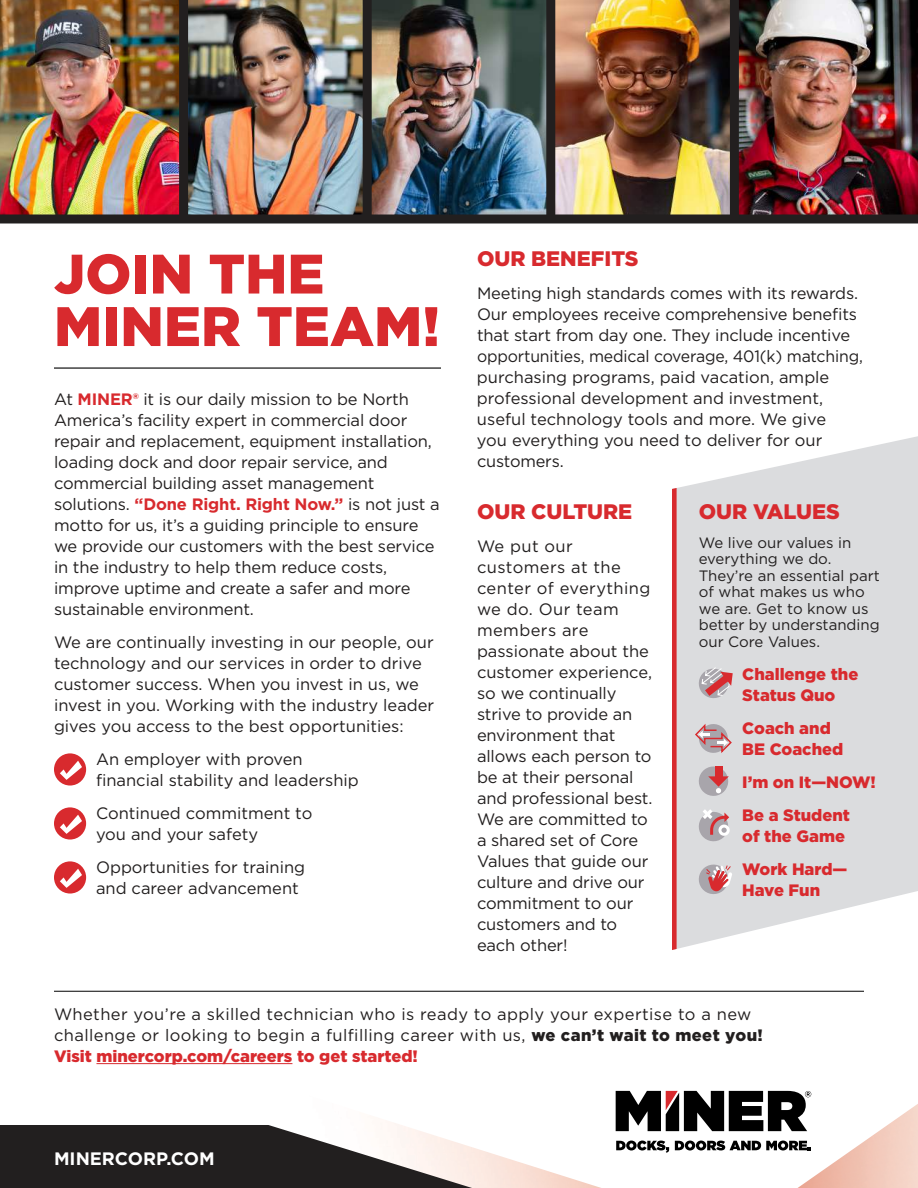
<style>
.page{position:relative;width:918px;height:1188px;background:#fff}
.page>*{position:absolute;margin:0;border:0;box-sizing:border-box;transform-origin:0 0}
.t1{font:900 55.5px/52.5px "Gotham";color:#d82a2e}
.t2{font:900 21px "Gotham";color:#d82a2e}
.t3{font:700 18px "Gotham";color:#fff}
.t4{font:16.5px/21px "Gotham";letter-spacing:-.01em;color:#221f1f}
.t5{font:16.5px/21px "Gotham";letter-spacing:.025em;color:#221f1f}
.t6{font:900 16.5px/21px "Gotham";color:#d82a2e}
.t7{font:15px/16.5px "Gotham";color:#221f1f}
.s1{font-weight:700;color:#d82a2e}
.s2{font-weight:900}
.s3{font-weight:900;color:#d82a2e}
</style>
<div class="page">
<div style="left:54px;top:753px;width:32px;height:33px;background:#d82a2e;border-radius:50%"></div>
<svg style="left:60px;top:761px;width:22px;height:19px"></svg>
<div style="left:54px;top:807px;width:32px;height:33px;background:#d82a2e;border-radius:50%"></div>
<svg style="left:60px;top:815px;width:22px;height:19px"></svg>
<div style="left:54px;top:861px;width:32px;height:33px;background:#d82a2e;border-radius:50%"></div>
<svg style="left:60px;top:869px;width:22px;height:19px"></svg>
<svg style="left:677px;top:436px;width:241px;height:513px;background:#dfdfe1"></svg>
<svg style="left:672px;top:488px;width:5px;height:462px;background:#d8383c"></svg>
<svg style="left:694px;top:722px;width:39px;height:33px"></svg>
<svg style="left:697px;top:765px;width:33px;height:33px"></svg>
<div style="left:715px;top:766px;width:7px;height:13px;background:#d82a2e"></div>
<svg style="left:697px;top:809px;width:33px;height:34px"></svg>
<svg style="left:697px;top:863px;width:35px;height:33px"></svg>
<svg style="left:697px;top:667px;width:36px;height:33px"></svg>
<div style="left:718px;top:825px;width:12px;height:11px;border:3px solid #fff;border-radius:50%"></div>
<hr style="left:96px;top:1063px;width:196px;height:1px;background:#d82a2e">
<hr style="left:54px;top:367px;width:387px;height:2px;background:#000">
<img style="left:0;top:0;width:918px;height:214px">
<img style="left:372px;top:0;width:174px;height:214px">
<div style="left:179px;top:0;width:9px;height:221px;background:#221f1f"></div>
<div style="left:363px;top:0;width:9px;height:221px;background:#221f1f"></div>
<div style="left:546px;top:0;width:9px;height:221px;background:#221f1f"></div>
<div style="left:730px;top:0;width:9px;height:221px;background:#221f1f"></div>
<div style="left:0;top:214px;width:918px;height:9px;background:#221f1f"></div>
<img style="left:380px;top:1121px;width:221px;height:67px">
<img style="left:798px;top:1104px;width:120px;height:84px">
<svg style="left:0;top:1125px;width:472px;height:63px"></svg>
<hr style="left:54px;top:991px;width:810px;height:1px;background:#000">
<svg style="left:616px;top:1091px;width:195px;height:40px"></svg>
<svg style="left:616px;top:1141px;width:53px;height:12px"></svg>
<svg style="left:675px;top:1141px;width:136px;height:9px"></svg>
<h1 class="t1" style="left:54px;top:251px;width:388px">JOIN THE<br>MINER TEAM!</h1>
<p class="t4" style="left:54px;top:389px;width:387px">At <span class="s1">MINER®</span> it is our daily mission to be North America’s facility expert in commercial door repair and replacement, equipment installation, loading dock and door repair service, and commercial building asset management solutions. <span class="s1">“Done Right. Right Now.”</span> is not just a motto for us, it’s a guiding principle to ensure we provide our customers with the best service in the industry to help them reduce costs, improve uptime and create a safer and more sustainable environment.</p>
<p class="t4" style="left:54px;top:632px;width:382px">We are continually investing in our people, our technology and our services in order to drive customer success. When you invest in us, we invest in you. Working with the industry leader gives you access to the best opportunities:</p>
<p class="t4" style="left:96px;top:749px;width:264px">An employer with proven financial stability and leadership</p>
<p class="t4" style="left:96px;top:803px;width:218px">Continued commitment to you and your safety</p>
<p class="t4" style="left:96px;top:857px;width:211px">Opportunities for training and career advancement</p>
<p class="t2" style="left:477px;top:249px;width:163px">OUR BENEFITS</p>
<p class="t4" style="left:477px;top:283px;width:387px">Meeting high standards comes with its rewards.<br>Our employees receive comprehensive benefits that start from day one. They include incentive opportunities, medical coverage, 401(k) matching, purchasing programs, paid vacation, ample professional development and investment, useful technology tools and more. We give<br>you everything you need to deliver for our customers.</p>
<p class="t2" style="left:477px;top:503px;width:157px">OUR CULTURE</p>
<p class="t4" style="left:477px;top:537px;width:177px">We put our customers at the center of everything we do. Our team members are passionate about the customer experience, so we continually strive to provide an environment that allows each person to be at their personal and professional best.<br>We are committed to a shared set of Core<br>Values that guide our culture and drive our commitment to our customers and to each other!</p>
<p class="t2" style="left:699px;top:502px;width:143px">OUR VALUES</p>
<p class="t7" style="left:699px;top:535px;width:183px">We live our values in everything we do.<br>They’re an essential part of what makes us who we are. Get to know us better by understanding our Core Values.</p>
<p class="t6" style="left:742px;top:664px;width:118px">Challenge the<br>Status Quo</p>
<p class="t6" style="left:742px;top:718px;width:102px">Coach and<br>BE Coached</p>
<p class="t6" style="left:742px;top:766px;width:135px;line-height:33px">I’m on It—NOW!<br>Be a Student</p>
<p class="t6" style="left:742px;top:820px;width:107px;line-height:33px">of the Game<br>Work Hard—</p>
<p class="t6" style="left:742px;top:880px;width:79px">Have Fun</p>
<p class="t5" style="left:54px;top:1005px;width:710px">Whether you’re a skilled technician who is ready to apply your expertise to a new challenge or looking to begin a fulfilling career with us, <span class="s2">we can’t wait to meet you!<br></span><span class="s3">Visit minercorp.com/careers to get started!</span></p>
<p class="t3" style="left:54px;top:1151px;width:162px">MINERCORP.COM</p>
</div>
